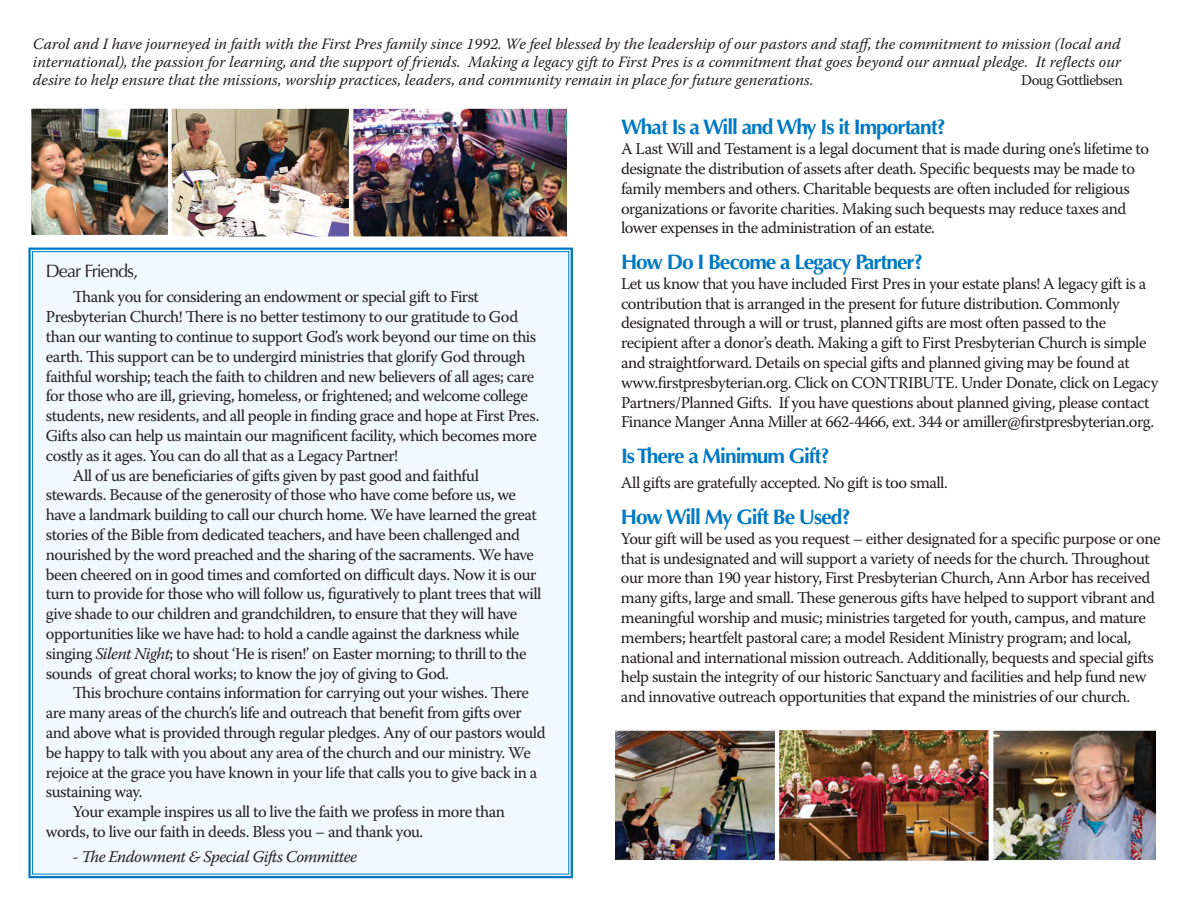
<style>
.page{position:relative;width:1188px;height:918px;background:#fff}
.page>*{position:absolute;margin:0;border:0;box-sizing:border-box;transform-origin:0 0}
.t1{font:700 21px "Optima";letter-spacing:-.05em;color:#0079c2}
.t2{font:18px "Optima";letter-spacing:-.05em;color:#231f20}
.t3{font:16.5px/19.8px "Warnock Pro";letter-spacing:-.03em;color:#231f20}
.t4{font:italic 16.5px "Warnock Pro";letter-spacing:-.03em;color:#231f20}
.t5{font:italic 15.75px/18px "Warnock Pro";color:#231f20;text-align:justify}
.t6{font:15px "Warnock Pro";letter-spacing:-.04em;color:#231f20}
.s1{font-style:italic}
</style>
<div class="page">
<div style="left:28px;top:247px;width:545px;height:632px;background:#f0f9fd"></div>
<img style="left:994px;top:732px;width:162px;height:127px">
<div style="left:990px;top:728px;width:174px;height:135px;border:3px solid #fff"></div>
<img style="left:354px;top:110px;width:212px;height:125px">
<div style="left:350px;top:106px;width:220px;height:133px;border:3px solid #fff"></div>
<img style="left:32px;top:110px;width:135px;height:124px">
<div style="left:28px;top:106px;width:144px;height:132px;border:3px solid #fff"></div>
<img style="left:173px;top:110px;width:175px;height:125px">
<div style="left:169px;top:106px;width:183px;height:133px;border:3px solid #fff"></div>
<img style="left:780px;top:731px;width:208px;height:129px">
<div style="left:776px;top:727px;width:216px;height:137px;border:3px solid #fff"></div>
<img style="left:616px;top:732px;width:158px;height:127px">
<div style="left:612px;top:728px;width:166px;height:135px;border:3px solid #fff"></div>
<p class="t5" style="left:33px;top:35px;width:1090px">Carol and I have journeyed in faith with the First Pres family since 1992. We feel blessed by the leadership of our pastors and staff, the commitment to mission (local and international), the passion for learning, and the support of friends. Making a legacy gift to First Pres is a commitment that goes beyond our annual pledge. It reflects our desire to help ensure that the missions, worship practices, leaders, and community remain in place for future generations.</p>
<p class="t6" style="left:1021px;top:71px;width:103px">Doug Gottliebsen</p>
<p class="t2" style="left:46px;top:260px;width:94px">Dear Friends,</p>
<p class="t3" style="left:73px;top:287px;width:408px">Thank you for considering an endowment or special gift to First</p>
<p class="t3" style="left:46px;top:307px;width:474px">Presbyterian Church! There is no better testimony to our gratitude to God</p>
<p class="t3" style="left:46px;top:326px;width:492px">than our wanting to continue to support God’s work beyond our time on this</p>
<p class="t3" style="left:46px;top:346px;width:481px">earth. This support can be to undergird ministries that glorify God through</p>
<p class="t3" style="left:46px;top:366px;width:490px">faithful worship; teach the faith to children and new believers of all ages; care</p>
<p class="t3" style="left:46px;top:386px;width:484px">for those who are ill, grieving, homeless, or frightened; and welcome college</p>
<p class="t3" style="left:46px;top:406px;width:495px">students, new residents, and all people in finding grace and hope at First Pres.</p>
<p class="t3" style="left:46px;top:425px;width:493px">Gifts also can help us maintain our magnificent facility, which becomes more</p>
<p class="t3" style="left:46px;top:445px;width:354px">costly as it ages. You can do all that as a Legacy Partner!</p>
<p class="t3" style="left:73px;top:465px;width:408px">All of us are beneficiaries of gifts given by past good and faithful</p>
<p class="t3" style="left:46px;top:485px;width:472px">stewards. Because of the generosity of those who have come before us, we</p>
<p class="t3" style="left:46px;top:505px;width:493px">have a landmark building to call our church home. We have learned the great</p>
<p class="t3" style="left:46px;top:524px;width:476px">stories of the Bible from dedicated teachers, and have been challenged and</p>
<p class="t3" style="left:46px;top:544px;width:490px">nourished by the word preached and the sharing of the sacraments. We have</p>
<p class="t3" style="left:46px;top:564px;width:492px">been cheered on in good times and comforted on difficult days. Now it is our</p>
<p class="t3" style="left:46px;top:584px;width:497px">turn to provide for those who will follow us, figuratively to plant trees that will</p>
<p class="t3" style="left:46px;top:604px;width:473px">give shade to our children and grandchildren, to ensure that they will have</p>
<p class="t3" style="left:46px;top:623px;width:475px">opportunities like we have had: to hold a candle against the darkness while</p>
<p class="t3" style="left:46px;top:643px;width:482px">singing <span class="s1">Silent Night</span>; to shout ‘He is risen!’ on Easter morning; to thrill to the</p>
<p class="t3" style="left:46px;top:663px;width:405px">sounds of great choral works; to know the joy of giving to God.</p>
<p class="t3" style="left:73px;top:683px;width:458px">This brochure contains information for carrying out your wishes. There</p>
<p class="t3" style="left:46px;top:703px;width:477px">are many areas of the church’s life and outreach that benefit from gifts over</p>
<p class="t3" style="left:46px;top:722px;width:501px">and above what is provided through regular pledges. Any of our pastors would</p>
<p class="t3" style="left:46px;top:742px;width:487px">be happy to talk with you about any area of the church and our ministry. We</p>
<p class="t3" style="left:46px;top:762px;width:493px">rejoice at the grace you have known in your life that calls you to give back in a</p>
<p class="t3" style="left:46px;top:782px;width:98px">sustaining way.</p>
<p class="t3" style="left:73px;top:802px;width:434px">Your example inspires us all to live the faith we profess in more than</p>
<p class="t3" style="left:46px;top:821px;width:379px">words, to live our faith in deeds. Bless you – and thank you.</p>
<p class="t4" style="left:73px;top:847px;width:286px">- The Endowment &amp; Special Gifts Committee</p>
<p class="t1" style="left:621px;top:115px;width:326px">What Is a Will and Why Is it Important?</p>
<p class="t3" style="left:621px;top:139px;width:530px">A Last Will and Testament is a legal document that is made during one’s lifetime to designate the distribution of assets after death. Specific bequests may be made to family members and others. Charitable bequests are often included for religious organizations or favorite charities. Making such bequests may reduce taxes and lower expenses in the administration of an estate.</p>
<p class="t1" style="left:621px;top:250px;width:304px">How Do I Become a Legacy Partner?</p>
<p class="t3" style="left:621px;top:273px;width:539px">Let us know that you have included First Pres in your estate plans! A legacy gift is a contribution that is arranged in the present for future distribution. Commonly designated through a will or trust, planned gifts are most often passed to the recipient after a donor’s death. Making a gift to First Presbyterian Church is simple and straightforward. Details on special gifts and planned giving may be found at www.firstpresbyterian.org. Click on CONTRIBUTE. Under Donate, click on Legacy Partners/Planned Gifts. If you have questions about planned giving, please contact Finance Manger Anna Miller at 662-4466, ext. 344 or amiller@firstpresbyterian.org.</p>
<p class="t1" style="left:621px;top:444px;width:210px">Is There a Minimum Gift?</p>
<p class="t3" style="left:621px;top:473px;width:328px">All gifts are gratefully accepted. No gift is too small.</p>
<p class="t1" style="left:621px;top:505px;width:231px">How Will My Gift Be Used?</p>
<p class="t3" style="left:621px;top:528px;width:541px">Your gift will be used as you request – either designated for a specific purpose or one that is undesignated and will support a variety of needs for the church. Throughout our more than 190 year history, First Presbyterian Church, Ann Arbor has received many gifts, large and small. These generous gifts have helped to support vibrant and meaningful worship and music; ministries targeted for youth, campus, and mature members; heartfelt pastoral care; a model Resident Ministry program; and local, national and international mission outreach. Additionally, bequests and special gifts help sustain the integrity of our historic Sanctuary and facilities and help fund new and innovative outreach opportunities that expand the ministries of our church.</p>
</div>
